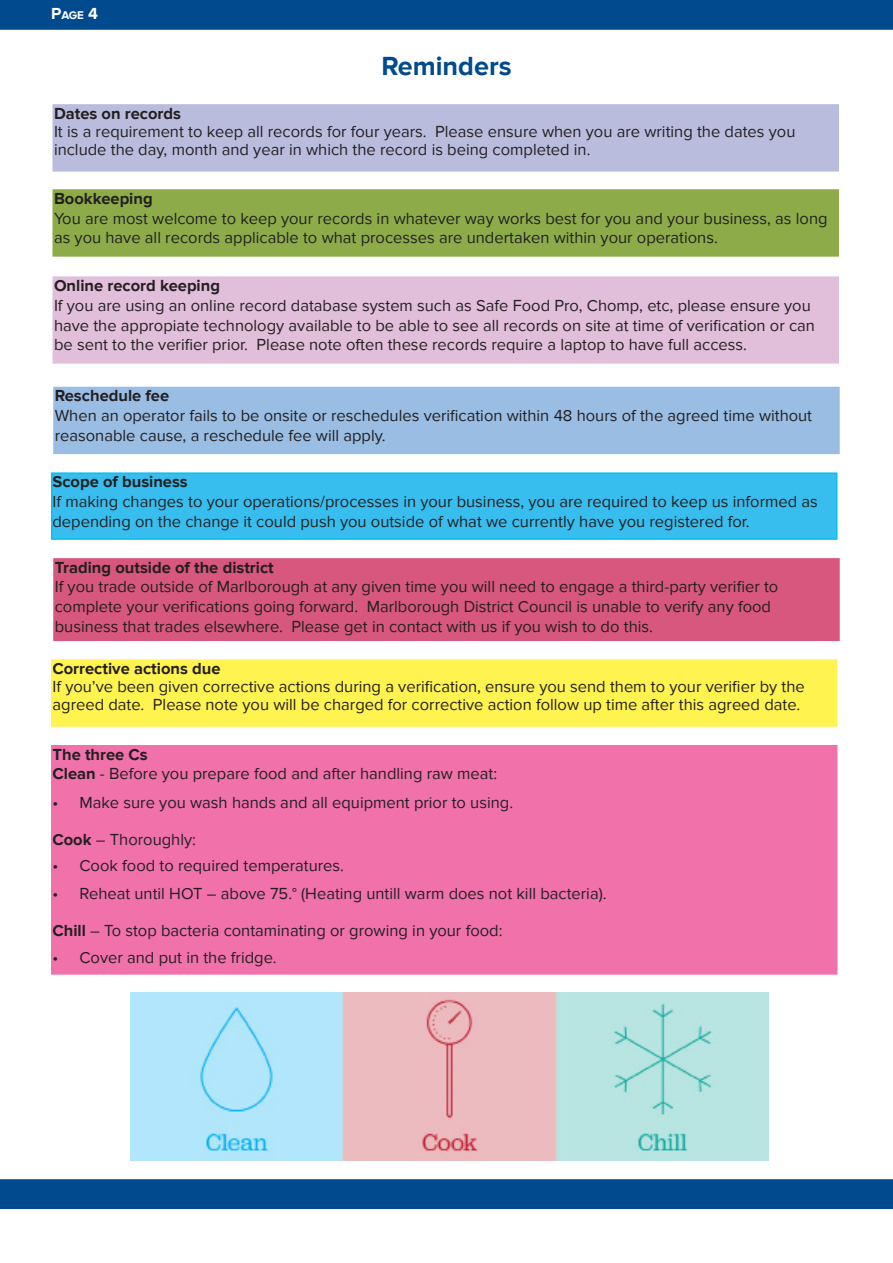
<style>
.page{position:relative;width:893px;height:1263px;background:#fff}
.page>*{position:absolute;margin:0;border:0;box-sizing:border-box;transform-origin:0 0}
.HEADING_2{font:700 27px "Proxima Nova";color:#004a8d}
.t1{font:16.5px/19.8px "Proxima Nova";color:#231f20}
.t2{font:700 16.5px "Proxima Nova";color:#231f20}
.t3{font:700 11.55px "Proxima Nova A";color:#fff}
.s1{font-size:16.5px}
.s2{font-weight:700}
</style>
<div class="page">
<div style="left:0;top:0;width:893px;height:30px;background:#004a8d"></div>
<div style="left:0;top:1179px;width:893px;height:30px;background:#004a8d"></div>
<div style="left:53px;top:105px;width:785px;height:66px;background:#babcdd"></div>
<div style="left:52px;top:104px;width:787px;height:68px;border:2px solid #babcdd"></div>
<div style="left:53px;top:190px;width:785px;height:66px;background:#8dac49"></div>
<div style="left:52px;top:189px;width:787px;height:68px;border:2px solid #8dac49"></div>
<div style="left:53px;top:277px;width:785px;height:86px;background:#e1beda"></div>
<div style="left:52px;top:276px;width:787px;height:88px;border:2px solid #e1beda"></div>
<div style="left:54px;top:387px;width:785px;height:66px;background:#99bde3"></div>
<div style="left:53px;top:387px;width:787px;height:67px;border:2px solid #99bde3"></div>
<div style="left:52px;top:473px;width:785px;height:66px;background:#37beef"></div>
<div style="left:51px;top:472px;width:786px;height:68px;border:2px solid #09bef2"></div>
<div style="left:54px;top:559px;width:785px;height:81px;background:#d7577e"></div>
<div style="left:53px;top:558px;width:787px;height:83px;border:2px solid #d7577e"></div>
<div style="left:52px;top:660px;width:785px;height:66px;background:#fff34f"></div>
<div style="left:51px;top:659px;width:786px;height:68px;border:2px solid #fff34f"></div>
<div style="left:52px;top:746px;width:785px;height:228px;background:#f171ab"></div>
<div style="left:51px;top:745px;width:786px;height:230px;border:2px solid #f171ab"></div>
<img style="left:130px;top:993px;width:638px;height:168px">
<p class="t3" style="left:51px;top:9px;width:48px"><span class="s1">P</span>age <span class="s1">4</span></p>
<p class="HEADING_2" style="left:381px;top:51px;width:132px">Reminders</p>
<p class="t2" style="left:54px;top:104px;width:129px">Dates on records</p>
<p class="t1" style="left:54px;top:122px;width:743px;line-height:18px">It is a requirement to keep all records for four years. Please ensure when you are writing the dates you include the day, month and year in which the record is being completed in.</p>
<p class="t2" style="left:54px;top:189px;width:100px">Bookkeeping</p>
<p class="t1" style="left:54px;top:208px;width:775px">You are most welcome to keep your records in whatever way works best for you and your business, as long as you have all records applicable to what processes are undertaken within your operations.</p>
<p class="t2" style="left:54px;top:276px;width:168px">Online record keeping</p>
<p class="t1" style="left:54px;top:296px;width:762px">If you are using an online record database system such as Safe Food Pro, Chomp, etc, please ensure you have the appropiate technology available to be able to see all records on site at time of verification or can be sent to the verifier prior. Please note often these records require a laptop to have full access.</p>
<p class="t2" style="left:55px;top:386px;width:116px">Reschedule fee</p>
<p class="t1" style="left:55px;top:406px;width:759px">When an operator fails to be onsite or reschedules verification within 48 hours of the agreed time without reasonable cause, a reschedule fee will apply.</p>
<p class="t2" style="left:52px;top:472px;width:137px">Scope of business</p>
<p class="t1" style="left:52px;top:492px;width:767px">If making changes to your operations/processes in your business, you are required to keep us informed as depending on the change it could push you outside of what we currently have you registered for.</p>
<p class="t2" style="left:55px;top:558px;width:221px">Trading outside of the district</p>
<p class="t1" style="left:55px;top:577px;width:725px">If you trade outside of Marlborough at any given time you will need to engage a third-party verifier to complete your verifications going forward. Marlborough District Council is unable to verify any food business that trades elsewhere. Please get in contact with us if you wish to do this.</p>
<p class="t2" style="left:52px;top:659px;width:170px">Corrective actions due</p>
<p class="t1" style="left:52px;top:678px;width:754px;line-height:18px">If you’ve been given corrective actions during a verification, ensure you send them to your verifier by the agreed date. Please note you will be charged for corrective action follow up time after this agreed date.</p>
<p class="t2" style="left:52px;top:744px;width:97px">The three Cs</p>
<p class="t1" style="left:52px;top:764px;width:446px"><span class="s2">Clean</span> - Before you prepare food and after handling raw meat:</p>
<p class="t1" style="left:52px;top:792px;width:462px">• Make sure you wash hands and all equipment prior to using.</p>
<p class="t1" style="left:52px;top:829px;width:145px"><span class="s2">Cook</span> – Thoroughly:</p>
<p class="t1" style="left:52px;top:856px;width:293px">• Cook food to required temperatures.</p>
<p class="t1" style="left:52px;top:884px;width:556px">• Reheat until HOT – above 75.° (Heating untill warm does not kill bacteria).</p>
<p class="t1" style="left:52px;top:921px;width:451px"><span class="s2">Chill</span> – To stop bacteria contaminating or growing in your food:</p>
<p class="t1" style="left:52px;top:947px;width:226px">• Cover and put in the fridge.</p>
</div>
